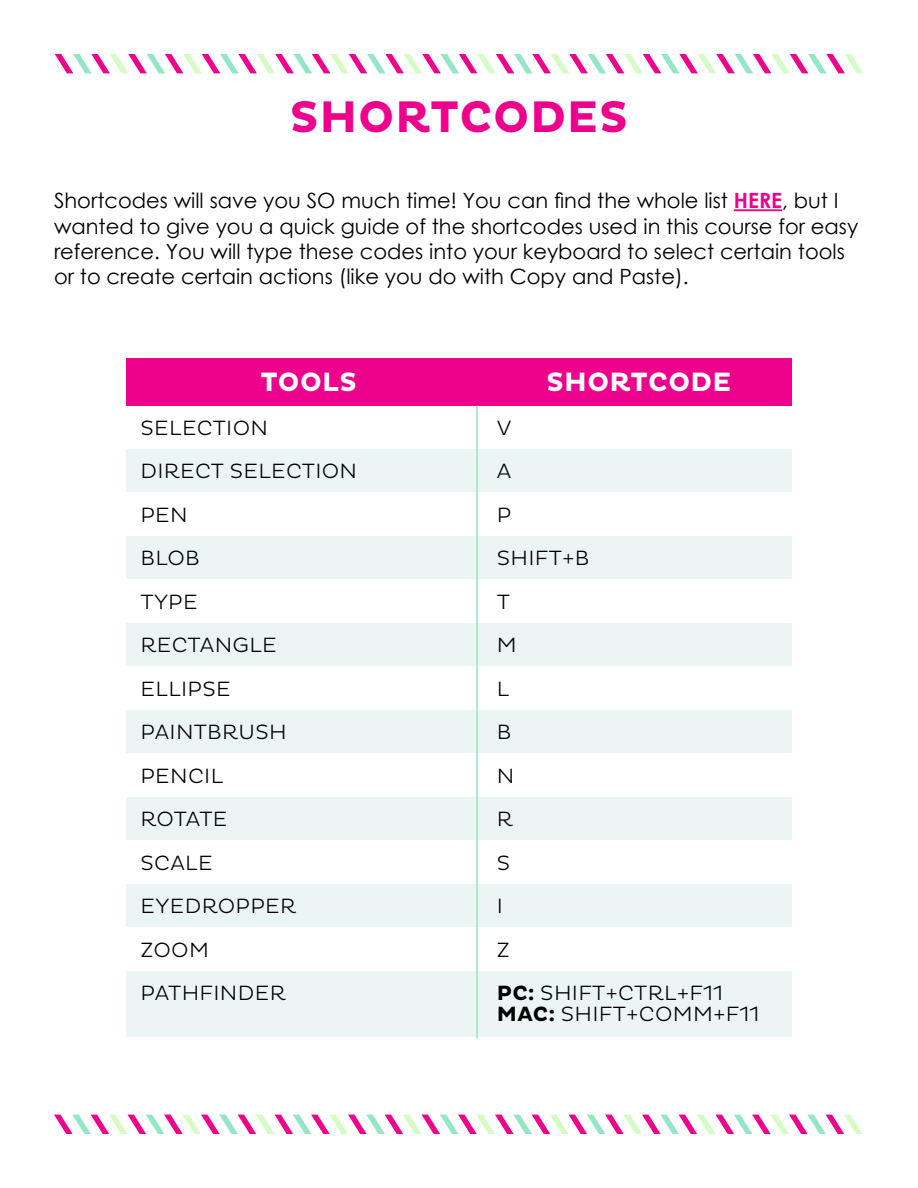
<style>
.page{position:relative;width:918px;height:1188px;background:#fff}
.page>*{position:absolute;margin:0;border:0;box-sizing:border-box;transform-origin:0 0}
.t1{font:700 45px "Pluto";letter-spacing:.015em;color:#ed008c}
.t2{font:700 27px "Pluto";letter-spacing:.015em;color:#fff}
.t3{font:21px/25.2px "Century Gothic";color:#000}
.t4{font:300 21px/43.5px "Pluto";letter-spacing:.015em;color:#000}
.s1{font-weight:700;color:#ed008c}
.s2{font-weight:700}
</style>
<div class="page">
<svg style="left:55px;top:54px;width:808px;height:19px"></svg>
<hr style="left:734px;top:209px;width:48px;height:2px;background:#ed008c">
<svg style="left:54px;top:1115px;width:809px;height:19px"></svg>
<div style="left:126px;top:449px;width:666px;height:43px;background:#ebf6f4"></div>
<div style="left:126px;top:623px;width:666px;height:43px;background:#ebf6f4"></div>
<div style="left:126px;top:797px;width:666px;height:43px;background:#ebf6f4"></div>
<div style="left:126px;top:536px;width:666px;height:43px;background:#ebf6f4"></div>
<div style="left:126px;top:710px;width:666px;height:43px;background:#ebf6f4"></div>
<div style="left:126px;top:884px;width:666px;height:43px;background:#ebf6f4"></div>
<div style="left:126px;top:971px;width:666px;height:66px;background:#ebf6f4"></div>
<div style="left:126px;top:358px;width:666px;height:48px;background:#ed008c"></div>
<hr style="left:476px;top:406px;width:2px;height:632px;background:#94e6c4">
<h1 class="t1" style="left:290px;top:91px;width:340px">SHORTCODES</h1>
<p class="t3" style="left:54px;top:188px;width:806px">Shortcodes will save you SO much time! You can find the whole list <span class="s1">HERE</span>, but I wanted to give you a quick guide of the shortcodes used in this course for easy reference. You will type these codes into your keyboard to select certain tools or to create certain actions (like you do with Copy and Paste).</p>
<p class="t2" style="left:260px;top:367px;width:98px">TOOLS</p>
<p class="t4" style="left:141px;top:406px;width:218px">SELECTION<br>DIRECT SELECTION<br>PEN<br>BLOB<br>TYPE<br>RECTANGLE<br>ELLIPSE<br>PAINTBRUSH<br>PENCIL<br>ROTATE<br>SCALE<br>EYEDROPPER<br>ZOOM<br>PATHFINDER</p>
<p class="t2" style="left:546px;top:367px;width:187px">SHORTCODE</p>
<p class="t4" style="left:497px;top:406px;width:228px">V<br>A<br>P<br>SHIFT+B<br>T<br>M<br>L<br>B<br>N<br>R<br>S<br>I<br>Z<br><span class="s2">PC:</span> SHIFT+CTRL+F11</p>
<p class="t4" style="left:497px;top:992px;width:264px"><span class="s2">MAC:</span> SHIFT+COMM+F11</p>
</div>
